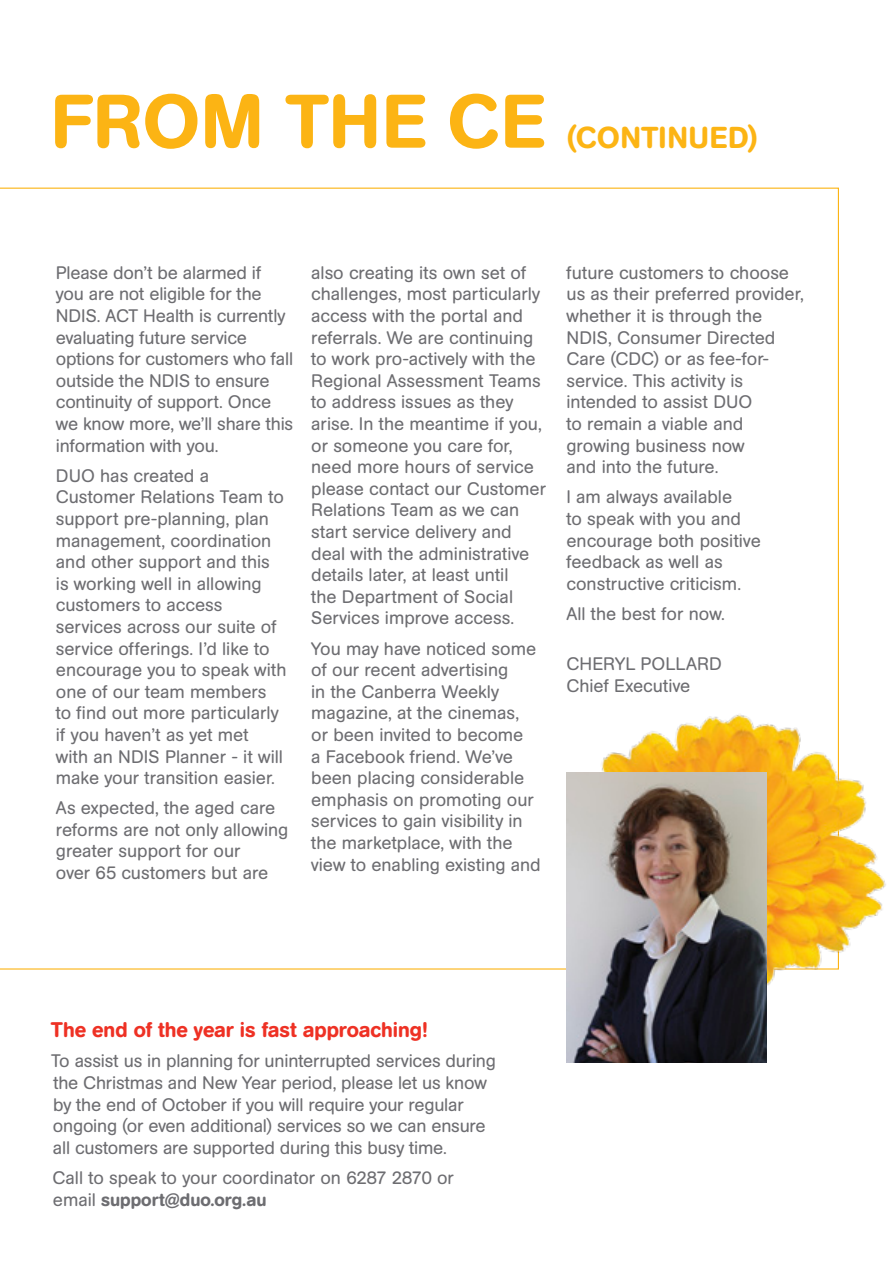
<style>
.page{position:relative;width:893px;height:1263px;background:#fff}
.page>*{position:absolute;margin:0;border:0;box-sizing:border-box;transform-origin:0 0}
.t1{font:500 75px "AG Book Rounded BQ";letter-spacing:.02em;color:#fcb414}
.t2{font:500 30px "AG Book Rounded BQ";letter-spacing:.02em;color:#fcb414}
.t3{font:500 21px "AG Book Rounded BQ";letter-spacing:-.005em;color:#ee3124}
.Body{font:18px/21.6px "AG Book Rounded BQ";color:#6d6d71}
.s1{font-weight:500}
</style>
<div class="page">
<img style="left:492px;top:599px;width:394px;height:387px">
<img style="left:566px;top:772px;width:201px;height:290px">
<p class="t1" style="left:51px;top:78px;width:495px">FROM THE CE</p>
<p class="t2" style="left:567px;top:120px;width:193px">(CONTINUED)</p>
<p class="Body" style="left:56px;top:262px;width:239px">Please don’t be alarmed if you are not eligible for the<br>NDIS. ACT Health is currently evaluating future service options for customers who fall outside the NDIS to ensure continuity of support. Once we know more, we’ll share this information with you.</p>
<p class="Body" style="left:56px;top:465px;width:232px">DUO has created a<br>Customer Relations Team to support pre-planning, plan management, coordination and other support and this is working well in allowing customers to access services across our suite of service offerings. I’d like to encourage you to speak with one of our team members<br>to find out more particularly if you haven’t as yet met<br>with an NDIS Planner - it will make your transition easier.</p>
<p class="Body" style="left:56px;top:797px;width:234px">As expected, the aged care reforms are not only allowing greater support for our<br>over 65 customers but are</p>
<p class="Body" style="left:311px;top:262px;width:236px">also creating its own set of challenges, most particularly access with the portal and referrals. We are continuing to work pro-actively with the<br>Regional Assessment Teams to address issues as they arise. In the meantime if you, or someone you care for, need more hours of service please contact our Customer<br>Relations Team as we can start service delivery and deal with the administrative details later, at least until<br>the Department of Social<br>Services improve access.</p>
<p class="Body" style="left:311px;top:638px;width:231px">You may have noticed some of our recent advertising<br>in the Canberra Weekly magazine, at the cinemas,<br>or been invited to become<br>a Facebook friend. We’ve been placing considerable emphasis on promoting our services to gain visibility in the marketplace, with the view to enabling existing and</p>
<p class="Body" style="left:566px;top:262px;width:239px">future customers to choose us as their preferred provider, whether it is through the<br>NDIS, Consumer Directed<br>Care (CDC) or as fee-for&shy;service. This activity is intended to assist DUO<br>to remain a viable and growing business now<br>and into the future.</p>
<p class="Body" style="left:566px;top:486px;width:196px">I am always available<br>to speak with you and encourage both positive feedback as well as constructive criticism.</p>
<p class="Body" style="left:566px;top:603px;width:160px">All the best for now.</p>
<p class="Body" style="left:566px;top:653px;width:157px">CHERYL POLLARD<br>Chief Executive</p>
<h4 class="t3" style="left:51px;top:1018px;width:378px">The end of the year is fast approaching!</h4>
<p class="Body" style="left:51px;top:1050px;width:446px">To assist us in planning for uninterrupted services during the Christmas and New Year period, please let us know by the end of October if you will require your regular ongoing (or even additional) services so we can ensure all customers are supported during this busy time.</p>
<p class="Body" style="left:53px;top:1167px;width:403px">Call to speak to your coordinator on 6287 2870 or email <span class="s1">support@duo.org.au</span></p>
</div>
